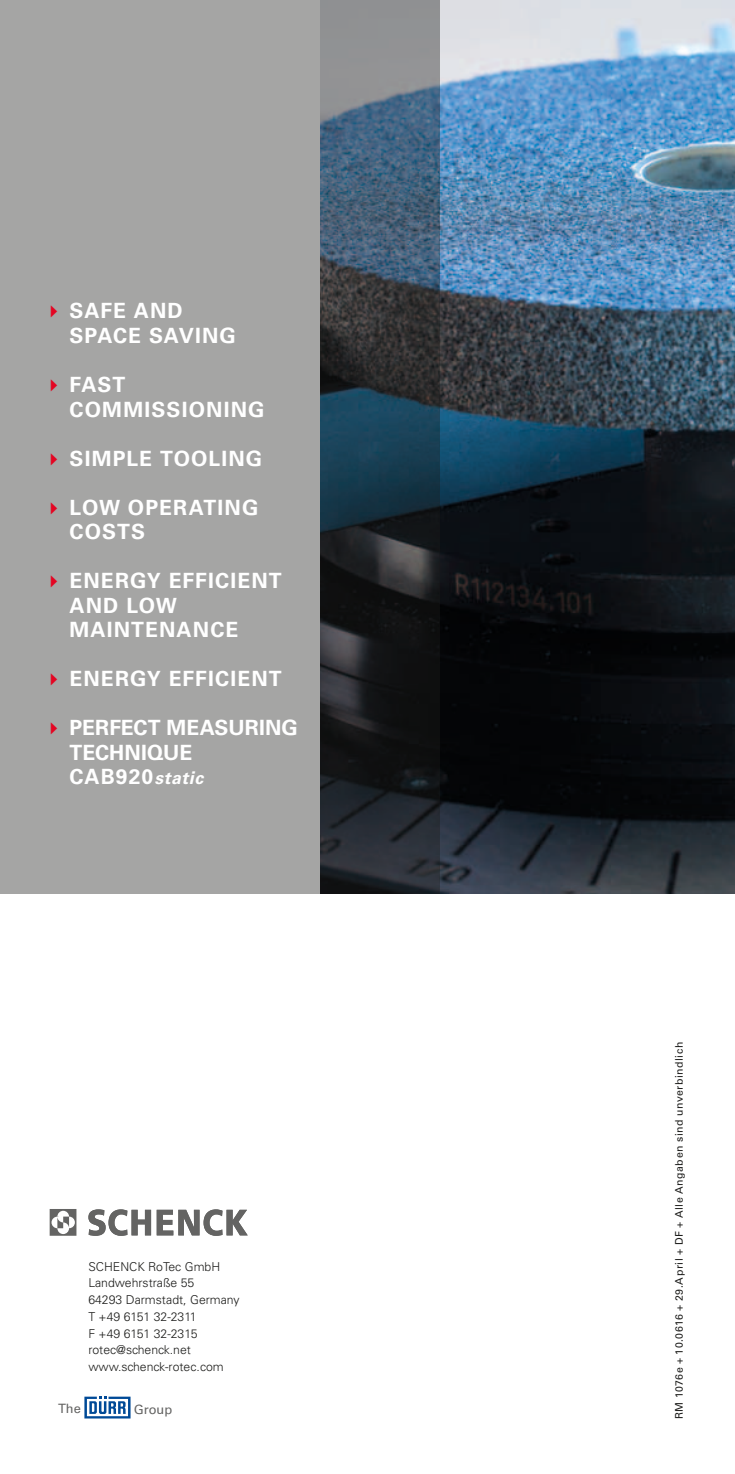
<style>
.page{position:relative;width:735px;height:1474px;background:#fff}
.page>*{position:absolute;margin:0;border:0;box-sizing:border-box;transform-origin:0 0}
.t1{font:700 21px/24.5px "Univers";letter-spacing:.05em;color:#fff}
.t2{font:700 21px/24.5px "Univers";letter-spacing:.005em;color:#fff}
.t3{font:italic 700 17.5px "Univers";letter-spacing:.035em;color:#fff}
.t4{font:12.95px "Univers";color:#646463}
.t5{font:300 12.25px/16.8px "Univers";color:#1d1d1b}
.t6{font:10.5px "Univers";letter-spacing:.05em;color:#1d1d1b}
.s1{color:#e40522}
.s2{font-style:normal;font-size:21px}
</style>
<div class="page">
<img style="left:439px;top:0;width:295px;height:893px">
<svg style="left:0;top:0;width:439px;height:893px;background:#86898b"></svg>
<svg style="left:88px;top:1209px;width:63px;height:26px"></svg>
<svg style="left:157px;top:1209px;width:90px;height:26px"></svg>
<svg style="left:50px;top:1209px;width:26px;height:26px"></svg>
<svg style="left:84px;top:1396px;width:46px;height:22px"></svg>
<h1 class="t1" style="left:50px;top:299px;width:135px"><span class="s1">▶</span> SAFE AND<br>SP</h1>
<h1 class="t1" style="left:97px;top:323px;width:140px">ACE SAVING</h1>
<h1 class="t1" style="left:69px;top:372px;width:196px;text-indent:-20px"><span class="s1">▶</span> FAST<br>COMMISSIONING</h1>
<h1 class="t1" style="left:50px;top:446px;width:214px"><span class="s1">▶</span> SIMPLE TOOLING</h1>
<h1 class="t1" style="left:69px;top:495px;width:190px;text-indent:-20px"><span class="s1">▶</span> LOW OPERATING<br>COSTS</h1>
<h1 class="t1" style="left:69px;top:568px;width:213px;text-indent:-20px"><span class="s1">▶</span> ENERGY EFFICIENT<br>AND LOW<br>MAINTENANCE</h1>
<h1 class="t1" style="left:50px;top:666px;width:233px"><span class="s1">▶</span> ENERGY EFFICIENT</h1>
<h1 class="t2" style="left:50px;top:715px;width:249px"><span class="s1">▶</span> PERFECT MEASURING<br>TECHNIQUE<br>CA</h1>
<h2 class="t3" style="left:101px;top:767px;width:104px"><span class="s2">B920</span>static</h2>
<p class="t5" style="left:88px;top:1257px;width:153px">SCHENCK RoTec GmbH<br>Landwehrstraße 55<br>64293 Darmstadt, Germany<br>T +49 6151 32-2311<br>F +49 6151 32-2315 rotec@schenck.net www.schenck-rotec.com</p>
<p class="t4" style="left:58px;top:1401px;width:24px">The</p>
<p class="t4" style="left:134px;top:1401px;width:40px">Group</p>
<p class="t6" style="left:672px;top:1419px;width:379px;rotate:-90deg">RM 1076e + 10.0616 + 29.April + DF + Alle Angaben sind unverbindlich</p>
</div>
